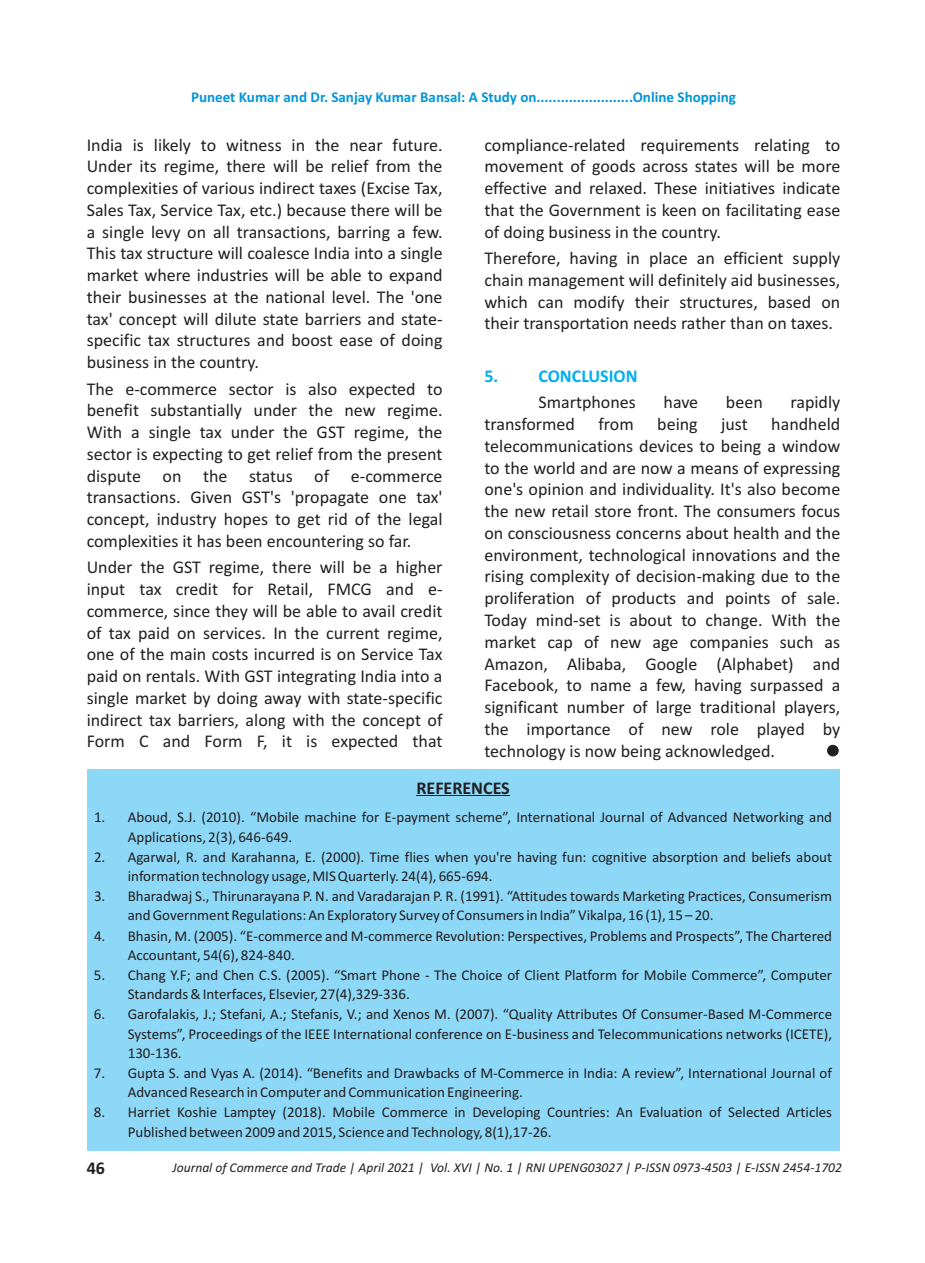
<style>
.page{position:relative;width:925px;height:1263px;background:#fff}
.page>*{position:absolute;margin:0;border:0;box-sizing:border-box;transform-origin:0 0}
.t1{font:18px/21.8px "Calibri";color:#231f20;text-align:justify}
.t2{font:700 18px "Calibri";color:#231f20}
.t3{font:700 18px "Calibri";color:#00aeef}
.t4{font:15px/19.2px "Calibri";color:#231f20}
.t5{font:700 15px "Calibri";color:#0095d9}
.t6{font:italic 13.5px "Calibri";color:#231f20}
</style>
<div class="page">
<div style="left:87px;top:769px;width:752px;height:382px;background:#8dd7f7"></div>
<hr style="left:416px;top:795px;width:94px;height:1px;background:#231f20">
<div style="left:827px;top:745px;width:11px;height:11px;background:#231f20;border:1px solid #231f20;border-radius:50%"></div>
<p class="t5" style="left:191px;top:90px;width:546px">Puneet Kumar and Dr. Sanjay Kumar Bansal: A Study on........................Online Shopping</p>
<p class="t1" style="left:87px;top:135px;width:357px">India is likely to witness in the near future.<br>Under its regime, there will be relief from the complexities of various indirect taxes (Excise Tax, Sales Tax, Service Tax, etc.) because there will be a single levy on all transactions, barring a few.<br>This tax structure will coalesce India into a single market where industries will be able to expand their businesses at the national level. The 'one tax' concept will dilute state barriers and state&shy;specific tax structures and boost ease of doing business in the country.</p>
<p class="t1" style="left:87px;top:379px;width:357px">The e-commerce sector is also expected to benefit substantially under the new regime.<br>With a single tax under the GST regime, the sector is expecting to get relief from the present dispute on the status of e-commerce transactions. Given GST's 'propagate one tax' concept, industry hopes to get rid of the legal complexities it has been encountering so far.</p>
<p class="t1" style="left:87px;top:558px;width:357px">Under the GST regime, there will be a higher input tax credit for Retail, FMCG and e&shy;commerce, since they will be able to avail credit of tax paid on services. In the current regime, one of the main costs incurred is on Service Tax paid on rentals. With GST integrating India into a single market by doing away with state-specific indirect tax barriers, along with the concept of Form C and Form F, it is expected that</p>
<p class="t1" style="left:484px;top:135px;width:357px">compliance-related requirements relating to movement of goods across states will be more effective and relaxed. These initiatives indicate that the Government is keen on facilitating ease of doing business in the country.</p>
<p class="t1" style="left:484px;top:249px;width:357px">Therefore, having in place an efficient supply chain management will definitely aid businesses, which can modify their structures, based on their transportation needs rather than on taxes.</p>
<p class="t3" style="left:484px;top:369px;width:155px">5. CONCLUSION</p>
<p class="t1" style="left:538px;top:393px;width:99px">Smartphones</p>
<p class="t1" style="left:663px;top:393px;width:36px">have</p>
<p class="t1" style="left:726px;top:393px;width:38px">been</p>
<p class="t1" style="left:790px;top:393px;width:51px">rapidly</p>
<p class="t1" style="left:484px;top:415px;width:92px">transformed</p>
<p class="t1" style="left:598px;top:415px;width:37px">from</p>
<p class="t1" style="left:657px;top:415px;width:42px">being</p>
<p class="t1" style="left:721px;top:415px;width:28px">just</p>
<p class="t1" style="left:484px;top:415px;width:357px;text-indent:287px">handheld telecommunications devices to being a window to the world and are now a means of expressing one's opinion and individuality. It's also become the new retail store front. The consumers focus on consciousness concerns about health and the environment, technological innovations and the rising complexity of decision-making due to the proliferation of products and points of sale.<br>Today mind-set is about to change. With the market cap of new age companies such as Amazon, Alibaba, Google (Alphabet) and Facebook, to name a few, having surpassed a significant number of large traditional players, the importance of new role played by technology is now being acknowledged.</p>
<p class="t2" style="left:416px;top:780px;width:95px">REFERENCES</p>
<p class="t4" style="left:128px;top:809px;width:706px;text-indent:-34px">1. Aboud, S.J. (2010). “Mobile machine for E-payment scheme”, International Journal of Advanced Networking and<br>Applications, 2(3), 646-649.</p>
<p class="t4" style="left:128px;top:848px;width:706px;text-indent:-34px">2. Agarwal, R. and Karahanna, E. (2000). Time flies when you're having fun: cognitive absorption and beliefs about information technology usage, MIS Quarterly. 24(4), 665-694.</p>
<p class="t4" style="left:128px;top:888px;width:706px;text-indent:-34px">3. Bharadwaj S., Thirunarayana P. N. and Varadarajan P. R. (1991). “Attitudes towards Marketing Practices, Consumerism and Government Regulations: An Exploratory Survey of Consumers in India” Vikalpa, 16 (1), 15 – 20.</p>
<p class="t4" style="left:128px;top:927px;width:706px;text-indent:-34px">4. Bhasin, M. (2005). “E-commerce and M-commerce Revolution: Perspectives, Problems and Prospects”, The Chartered<br>Accountant, 54(6), 824-840.</p>
<p class="t4" style="left:128px;top:966px;width:706px;text-indent:-34px">5. Chang Y.F; and Chen C.S. (2005). “Smart Phone - The Choice of Client Platform for Mobile Commerce”, Computer<br>Standards &amp; Interfaces, Elsevier, 27(4),329-336.</p>
<p class="t4" style="left:128px;top:1006px;width:706px;text-align:justify;text-indent:-34px">6. Garofalakis, J.; Stefani, A.; Stefanis, V.; and Xenos M. (2007). “Quality Attributes Of Consumer-Based M-Commerce Systems”, Proceedings of the IEEE International conference on E-business and Telecommunications networks (ICETE), 130-136.</p>
<p class="t4" style="left:128px;top:1064px;width:706px;text-indent:-34px">7. Gupta S. and Vyas A. (2014). “Benefits and Drawbacks of M-Commerce in India: A review”, International Journal of<br>Advanced Research in Computer and Communication Engineering.</p>
<p class="t4" style="left:128px;top:1104px;width:706px;text-indent:-34px">8. Harriet Koshie Lamptey (2018). Mobile Commerce in Developing Countries: An Evaluation of Selected Articles<br>Published between 2009 and 2015, Science and Technology, 8(1),17-26.</p>
<p class="t2" style="left:87px;top:1161px;width:20px">46</p>
<p class="t6" style="left:172px;top:1161px;width:671px">Journal of Commerce and Trade | April 2021 | Vol. XVI | No. 1 | RNI UPENG03027 | P-ISSN 0973-4503 | E-ISSN 2454-1702</p>
</div>
